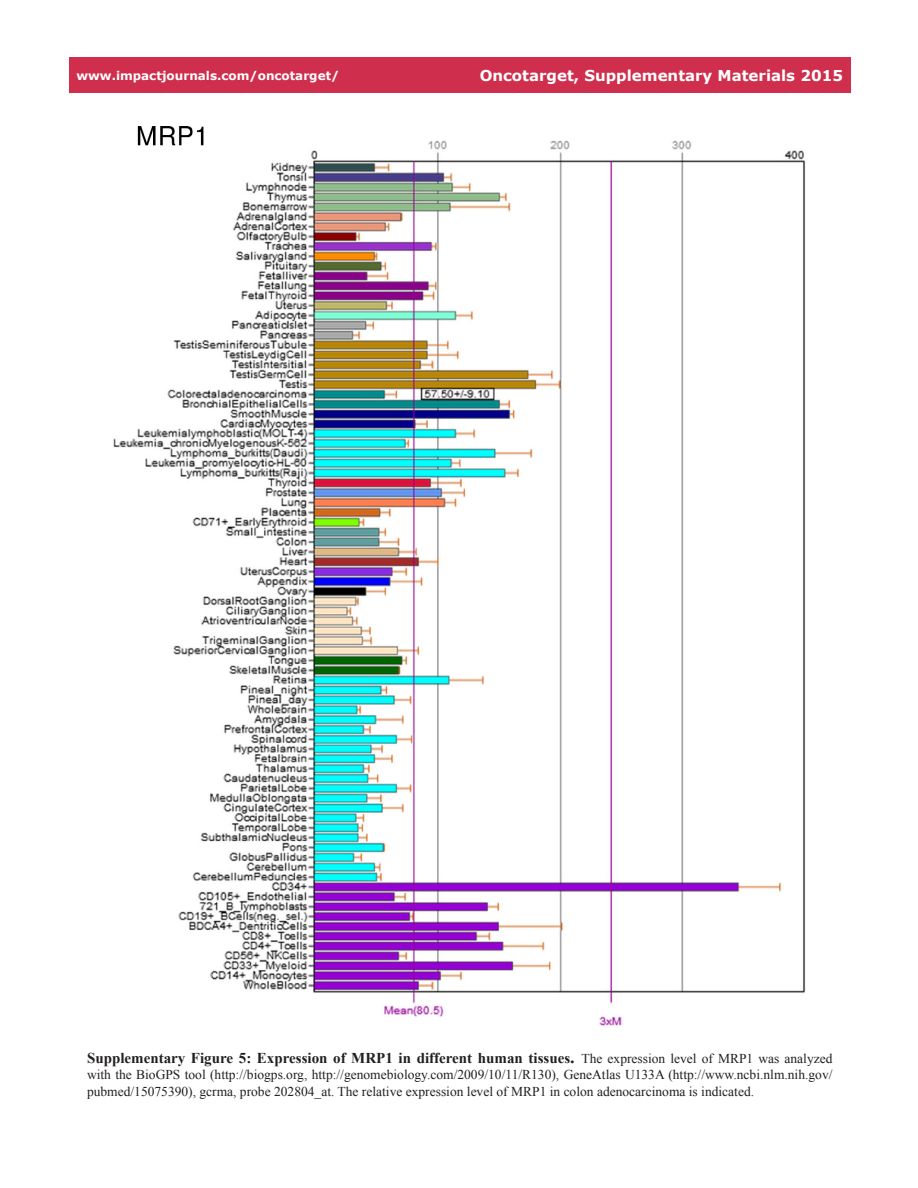
<style>
.page{position:relative;width:918px;height:1188px;background:#fff}
.page>*{position:absolute;margin:0;border:0;box-sizing:border-box;transform-origin:0 0}
.FigureText{font:700 15px "Times New Roman";color:#231f20}
.t1{font:700 15px "Verdana";color:#fff}
.FigureText-2{font:13.5px/16.2px "Times New Roman";color:#231f20}
.t2{font:700 12px "Verdana";color:#fff}
.s1{font-size:18px}
.s2{font-weight:400;font-size:13.5px}
</style>
<div class="page">
<div style="left:69px;top:57px;width:781px;height:36px;background:#cf2e4c"></div>
<img style="left:114px;top:127px;width:692px;height:899px">
<p class="t2" style="left:76px;top:67px;width:264px">www.impactjournals.com/oncotarget/</p>
<p class="t1" style="left:480px;top:65px;width:365px">Oncotarget, Supplementary Materials 2015</p>
<p class="FigureText" style="left:87px;top:1048px;width:747px">Supplementary Figure 5: Expression of MRP1 in different human tissues<span class="s1">.</span> <span class="s2">The expression level of MRP1 was analyzed</span></p>
<p class="FigureText-2" style="left:87px;top:1067px;width:747px">with the BioGPS tool (http://biogps.org, http://genomebiology.com/2009/10/11/R130), GeneAtlas U133A (http://www.ncbi.nlm.nih.gov/ pubmed/15075390), gcrma, probe 202804_at. The relative expression level of MRP1 in colon adenocarcinoma is indicated.</p>
</div>
